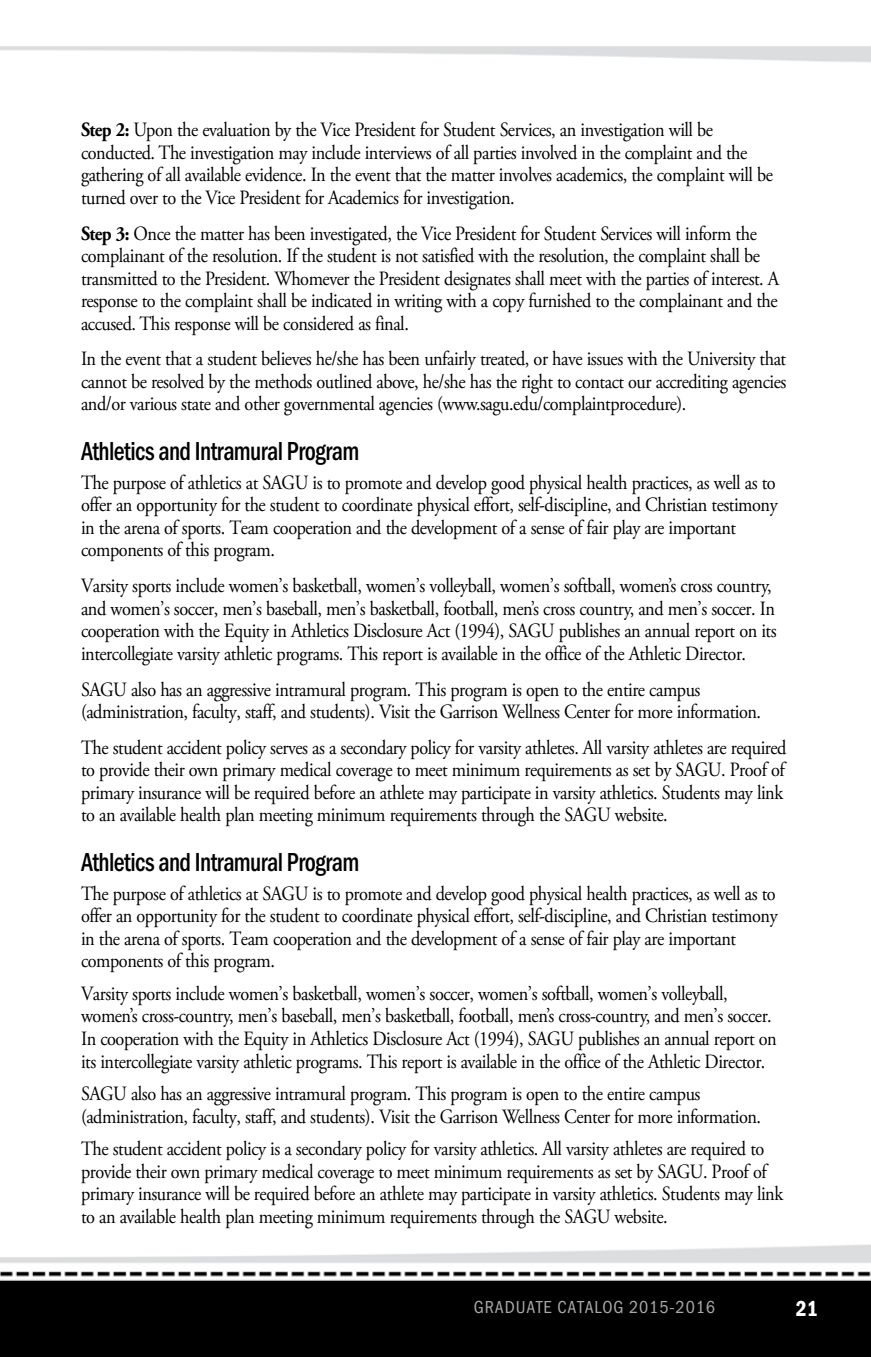
<style>
.page{position:relative;width:871px;height:1357px;background:#fff}
.page>*{position:absolute;margin:0;border:0;box-sizing:border-box;transform-origin:0 0}
.t1{font:500 27px "Franklin Gothic URW Con";letter-spacing:-.025em;color:#000;scale:.9 1}
.t2{font:22.5px "Franklin Gothic URW Con Dem";color:#fff;scale:.95 1}
.t3{font:20.25px/22.5px "Adobe Garamond Pro";letter-spacing:-.025em;color:#000;scale:.9 1}
.t4{font:18px "Franklin Gothic URW Con Boo";letter-spacing:.05em;color:#a7a9ac}
.s1{font-weight:700}
</style>
<div class="page">
<img style="left:0;top:46px;width:871px;height:1311px">
<p class="t3" style="left:81px;top:119px;width:770px"><span class="s1">Step 2:</span> Upon the evaluation by the Vice President for Student Services, an investigation will be conducted. The investigation may include interviews of all parties involved in the complaint and the gathering of all available evidence. In the event that the matter involves academics, the complaint will be turned over to the Vice President for Academics for investigation.</p>
<p class="t3" style="left:81px;top:223px;width:777px"><span class="s1">Step 3:</span> Once the matter has been investigated, the Vice President for Student Services will inform the complainant of the resolution. If the student is not satisfied with the resolution, the complaint shall be transmitted to the President. Whomever the President designates shall meet with the parties of interest. A response to the complaint shall be indicated in writing with a copy furnished to the complainant and the accused. This response will be considered as final.</p>
<p class="t3" style="left:81px;top:348px;width:785px;text-align:justify">In the event that a student believes he/she has been unfairly treated, or have issues with the University that cannot be resolved by the methods outlined above, he/she has the right to contact our accrediting agencies and/or various state and other governmental agencies (www.sagu.edu/complaintprocedure).</p>
<h1 class="t1" style="left:81px;top:433px;width:311px">Athletics and Intramural Program</h1>
<p class="t3" style="left:81px;top:472px;width:775px">The purpose of athletics at SAGU is to promote and develop good physical health practices, as well as to offer an opportunity for the student to coordinate physical effort, self-discipline, and Christian testimony in the arena of sports. Team cooperation and the development of a sense of fair play are important components of this program.</p>
<p class="t3" style="left:81px;top:575px;width:774px">Varsity sports include women’s basketball, women’s volleyball, women’s softball, women’s cross country, and women’s soccer, men’s baseball, men’s basketball, football, men’s cross country, and men’s soccer. In cooperation with the Equity in Athletics Disclosure Act (1994), SAGU publishes an annual report on its intercollegiate varsity athletic programs. This report is available in the office of the Athletic Director.</p>
<p class="t3" style="left:81px;top:679px;width:757px">SAGU also has an aggressive intramural program. This program is open to the entire campus (administration, faculty, staff, and students). Visit the Garrison Wellness Center for more information.</p>
<p class="t3" style="left:81px;top:737px;width:785px">The student accident policy serves as a secondary policy for varsity athletes. All varsity athletes are required to provide their own primary medical coverage to meet minimum requirements as set by SAGU. Proof of primary insurance will be required before an athlete may participate in varsity athletics. Students may link to an available health plan meeting minimum requirements through the SAGU website.</p>
<h1 class="t1" style="left:81px;top:844px;width:311px">Athletics and Intramural Program</h1>
<p class="t3" style="left:81px;top:883px;width:775px">The purpose of athletics at SAGU is to promote and develop good physical health practices, as well as to offer an opportunity for the student to coordinate physical effort, self-discipline, and Christian testimony in the arena of sports. Team cooperation and the development of a sense of fair play are important components of this program.</p>
<p class="t3" style="left:81px;top:983px;width:774px">Varsity sports include women’s basketball, women’s soccer, women’s softball, women’s volleyball, women’s cross-country, men’s baseball, men’s basketball, football, men’s cross-country, and men’s soccer.<br>In cooperation with the Equity in Athletics Disclosure Act (1994), SAGU publishes an annual report on its intercollegiate varsity athletic programs. This report is available in the office of the Athletic Director.</p>
<p class="t3" style="left:81px;top:1083px;width:757px">SAGU also has an aggressive intramural program. This program is open to the entire campus (administration, faculty, staff, and students). Visit the Garrison Wellness Center for more information.</p>
<p class="t3" style="left:81px;top:1138px;width:781px">The student accident policy is a secondary policy for varsity athletics. All varsity athletes are required to provide their own primary medical coverage to meet minimum requirements as set by SAGU. Proof of primary insurance will be required before an athlete may participate in varsity athletics. Students may link to an available health plan meeting minimum requirements through the SAGU website.</p>
<p class="t4" style="left:474px;top:1295px;width:243px">GRADUATE CATALOG 2015-2016</p>
<p class="t2" style="left:796px;top:1293px;width:24px">21</p>
</div>
